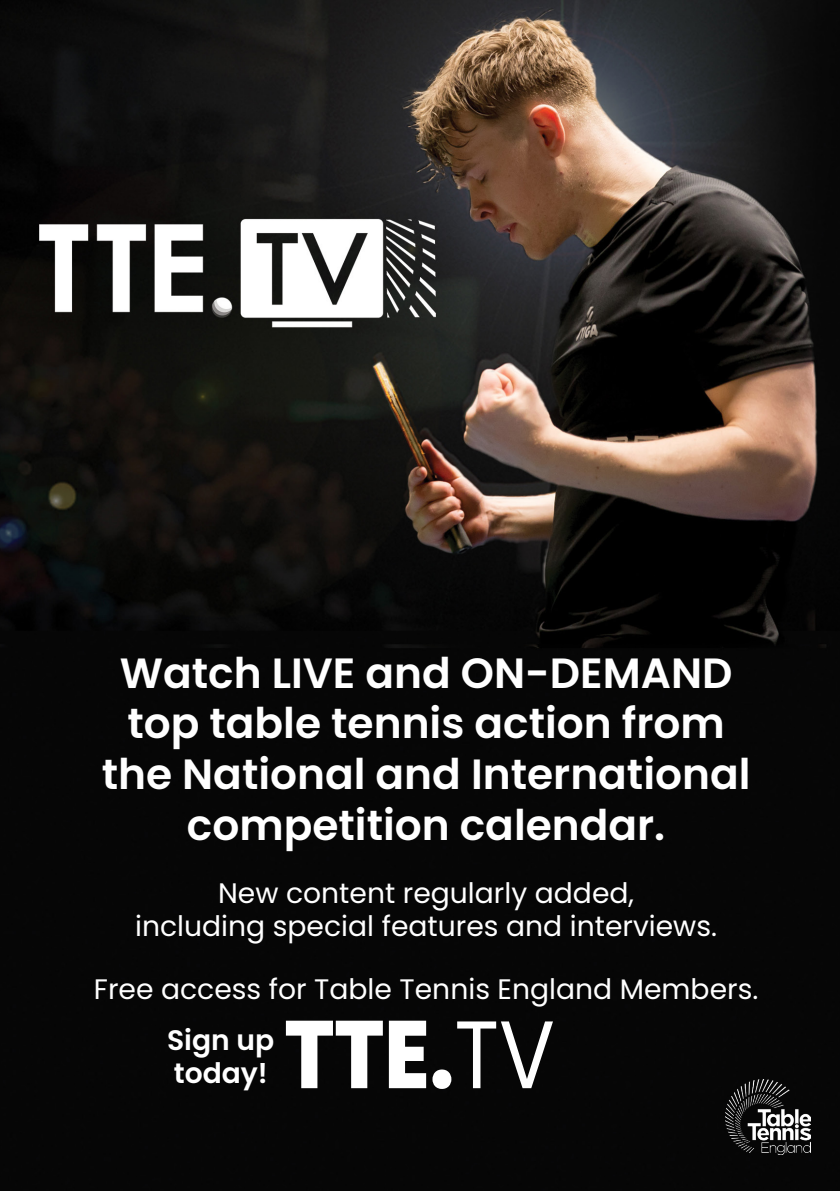
<style>
.page{position:relative;width:840px;height:1191px;background:#fff}
.page>*{position:absolute;margin:0;border:0;box-sizing:border-box;transform-origin:0 0}
.t1{font:800 95.6px "Poppins";color:#fff;scale:.86 1}
.t2{font:600 42.2px/50.8px "Poppins";color:#fff;text-align:center}
.t3{font:28.2px/33.8px "Poppins";color:#fff;text-align:center}
.t4{font:600 28.2px "Poppins";color:#fff}
.s1{font-weight:600}
.s2{font-weight:400}
</style>
<div class="page">
<img style="left:0;top:0;width:839px;height:1191px">
<img style="left:724px;top:1079px;width:86px;height:75px">
<p class="t2" style="left:102px;top:647px;width:650px">Watch LIVE and ON-DEMAND top table tennis action from the National and International competition calendar.</p>
<p class="t3" style="left:135px;top:876px;width:583px">New content regularly added,<br>including special features and interviews.</p>
<p class="t3" style="left:167px;top:964px;width:592px;line-height:50.4px;text-align:left;text-indent:-73px">Free access for Table Tennis England Members.<br><span class="s1">Sign up</span></p>
<p class="t4" style="left:174px;top:1057px;width:96px">today!</p>
<p class="t1" style="left:284px;top:999px;width:316px">TTE.<span class="s2">TV</span></p>
</div>
